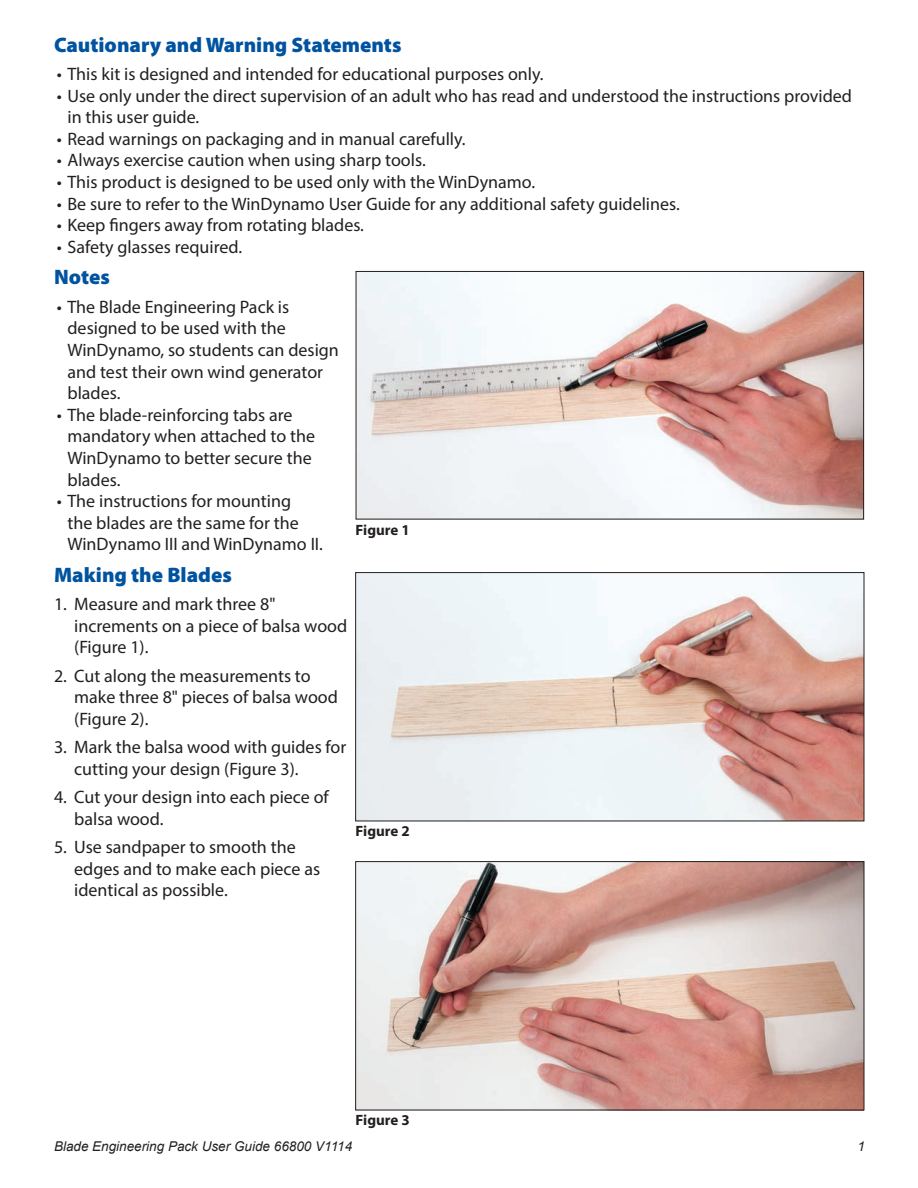
<style>
.page{position:relative;width:918px;height:1188px;background:#fff}
.page>*{position:absolute;margin:0;border:0;box-sizing:border-box;transform-origin:0 0}
.Headings{font:900 21px "Myriad Pro";color:#0153a0}
.t1{font:18px/21.6px "Myriad Pro";color:#231f20}
.Captions{font:700 15px "Myriad Pro";color:#231f20}
.t2{font:italic 13.5px "Arial";color:#231f20}
</style>
<div class="page">
<img style="left:358px;top:273px;width:504px;height:244px">
<div style="left:356px;top:271px;width:508px;height:248px;border:1px solid #231f20"></div>
<img style="left:357px;top:574px;width:505px;height:245px">
<div style="left:355px;top:572px;width:509px;height:249px;border:1px solid #231f20"></div>
<img style="left:357px;top:863px;width:505px;height:245px">
<div style="left:355px;top:861px;width:509px;height:249px;border:1px solid #231f20"></div>
<p class="Headings" style="left:54px;top:31px;width:349px">Cautionary and Warning Statements</p>
<p class="t1" style="left:57px;top:63px;width:488px">• This kit is designed and intended for educational purposes only.</p>
<p class="t1" style="left:68px;top:85px;width:786px;text-indent:-11px">• Use only under the direct supervision of an adult who has read and understood the instructions provided in this user guide.</p>
<p class="t1" style="left:57px;top:128px;width:410px">• Read warnings on packaging and in manual carefully.</p>
<p class="t1" style="left:57px;top:149px;width:371px">• Always exercise caution when using sharp tools.</p>
<p class="t1" style="left:57px;top:171px;width:480px">• This product is designed to be used only with the WinDynamo.</p>
<p class="t1" style="left:57px;top:193px;width:625px">• Be sure to refer to the WinDynamo User Guide for any additional safety guidelines.</p>
<p class="t1" style="left:57px;top:214px;width:309px">• Keep fingers away from rotating blades.</p>
<p class="t1" style="left:57px;top:236px;width:187px">• Safety glasses required.</p>
<p class="Headings" style="left:54px;top:263px;width:57px">Notes</p>
<p class="t1" style="left:68px;top:296px;width:273px;text-indent:-11px">• The Blade Engineering Pack is designed to be used with the<br>WinDynamo, so students can design and test their own wind generator blades.</p>
<p class="t1" style="left:68px;top:404px;width:249px;text-indent:-11px">• The blade-reinforcing tabs are mandatory when attached to the<br>WinDynamo to better secure the blades.</p>
<p class="t1" style="left:68px;top:490px;width:257px;text-indent:-11px">• The instructions for mounting<br>the blades are the same for the<br>WinDynamo III and WinDynamo II.</p>
<p class="Headings" style="left:54px;top:561px;width:179px">Making the Blades</p>
<p class="t1" style="left:74px;top:593px;width:275px;text-indent:-20px">1. Measure and mark three 8" increments on a piece of balsa wood (Figure 1).</p>
<p class="t1" style="left:74px;top:665px;width:265px;text-indent:-20px">2. Cut along the measurements to make three 8" pieces of balsa wood (Figure 2).</p>
<p class="t1" style="left:74px;top:736px;width:274px;text-indent:-20px">3. Mark the balsa wood with guides for cutting your design (Figure 3).</p>
<p class="t1" style="left:74px;top:786px;width:256px;text-indent:-20px">4. Cut your design into each piece of balsa wood.</p>
<p class="t1" style="left:74px;top:836px;width:247px;text-indent:-20px">5. Use sandpaper to smooth the edges and to make each piece as identical as possible.</p>
<p class="Captions" style="left:356px;top:520px;width:56px">Figure 1</p>
<p class="Captions" style="left:356px;top:822px;width:56px">Figure 2</p>
<p class="Captions" style="left:356px;top:1111px;width:56px">Figure 3</p>
<p class="t2" style="left:54px;top:1138px;width:300px">Blade Engineering Pack User Guide 66800 V1114</p>
<p class="t2" style="left:858px;top:1138px;width:9px">1</p>
</div>
